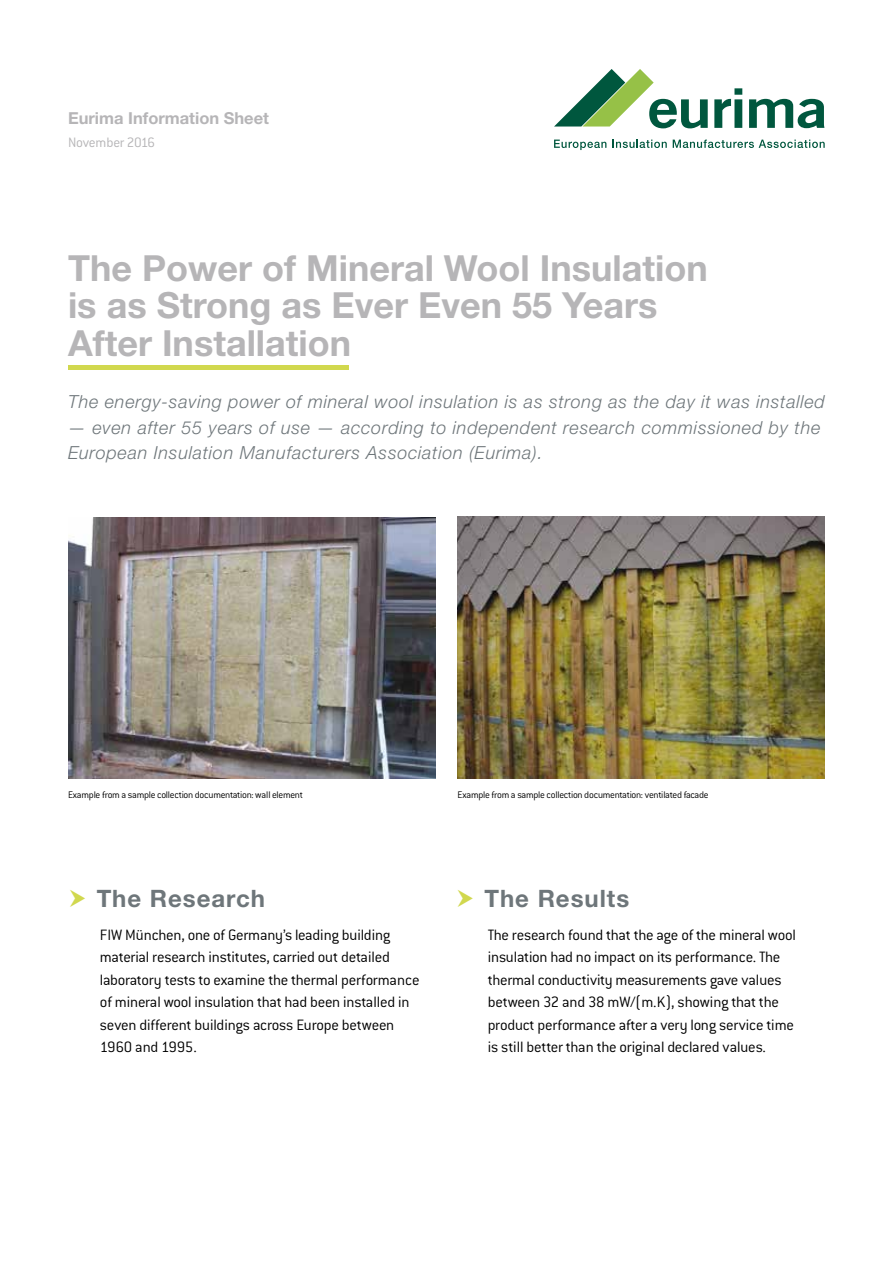
<style>
.page{position:relative;width:893px;height:1263px;background:#fff}
.page>*{position:absolute;margin:0;border:0;box-sizing:border-box;transform-origin:0 0}
.t1{font:700 36px/37.5px "Helvetica Neue LT Std";color:#b6b5b7}
.t2{font:700 24px "Helvetica Neue LT Std";letter-spacing:.04em;color:#6e767a}
.t3{font:italic 300 18px/25.5px "Helvetica Neue LT Std";letter-spacing:.04em;color:#6e767a}
.t4{font:300 16.5px/22.5px "Conduit ITC";letter-spacing:-.015em;color:#000}
.t5{font:700 16.5px "Helvetica Neue LT Std";color:#b6b5b7}
.t6{font:300 15px "Conduit ITC";letter-spacing:-.02em;color:#b6b5b7}
.t7{font:300 10.5px "Conduit ITC";letter-spacing:-.025em;color:#000}
</style>
<div class="page">
<hr style="left:68px;top:366px;width:281px;height:4px;background:#d1d84e">
<img style="left:68px;top:517px;width:367px;height:261px">
<img style="left:457px;top:517px;width:368px;height:261px">
<svg style="left:554px;top:140px;width:52px;height:10px"></svg>
<svg style="left:612px;top:140px;width:55px;height:8px"></svg>
<svg style="left:673px;top:140px;width:152px;height:8px"></svg>
<svg style="left:554px;top:69px;width:154px;height:59px"></svg>
<svg style="left:714px;top:88px;width:28px;height:40px"></svg>
<svg style="left:749px;top:99px;width:75px;height:29px"></svg>
<p class="t5" style="left:68px;top:108px;width:202px">Eurima Information Sheet</p>
<p class="t6" style="left:68px;top:135px;width:89px">November 2016</p>
<h1 class="t1" style="left:68px;top:248px;width:641px">The Power of Mineral Wool Insulation is as Strong as Ever Even 55 Years<br>After Installation</h1>
<p class="t3" style="left:68px;top:389px;width:758px">The energy-saving power of mineral wool insulation is as strong as the day it was installed</p>
<p class="t3" style="left:68px;top:414px;width:754px">— even after 55 years of use — according to independent research commissioned by the<br>European Insulation Manufacturers Association (Eurima).</p>
<p class="t7" style="left:68px;top:789px;width:236px">Example from a sample collection documentation: wall element</p>
<p class="t7" style="left:457px;top:789px;width:253px">Example from a sample collection documentation: ventilated facade</p>
<h2 class="t2" style="left:97px;top:884px;width:170px">The Research</h2>
<p class="t4" style="left:100px;top:923px;width:321px">FIW München, one of Germany’s leading building material research institutes, carried out detailed laboratory tests to examine the thermal performance of mineral wool insulation that had been installed in seven different buildings across Europe between 1960 and 1995.</p>
<h2 class="t2" style="left:484px;top:884px;width:146px">The Results</h2>
<p class="t4" style="left:488px;top:923px;width:310px">The research found that the age of the mineral wool insulation had no impact on its performance. The thermal conductivity measurements gave values between 32 and 38 mW/(m.K), showing that the product performance after a very long service time is still better than the original declared values.</p>
</div>
